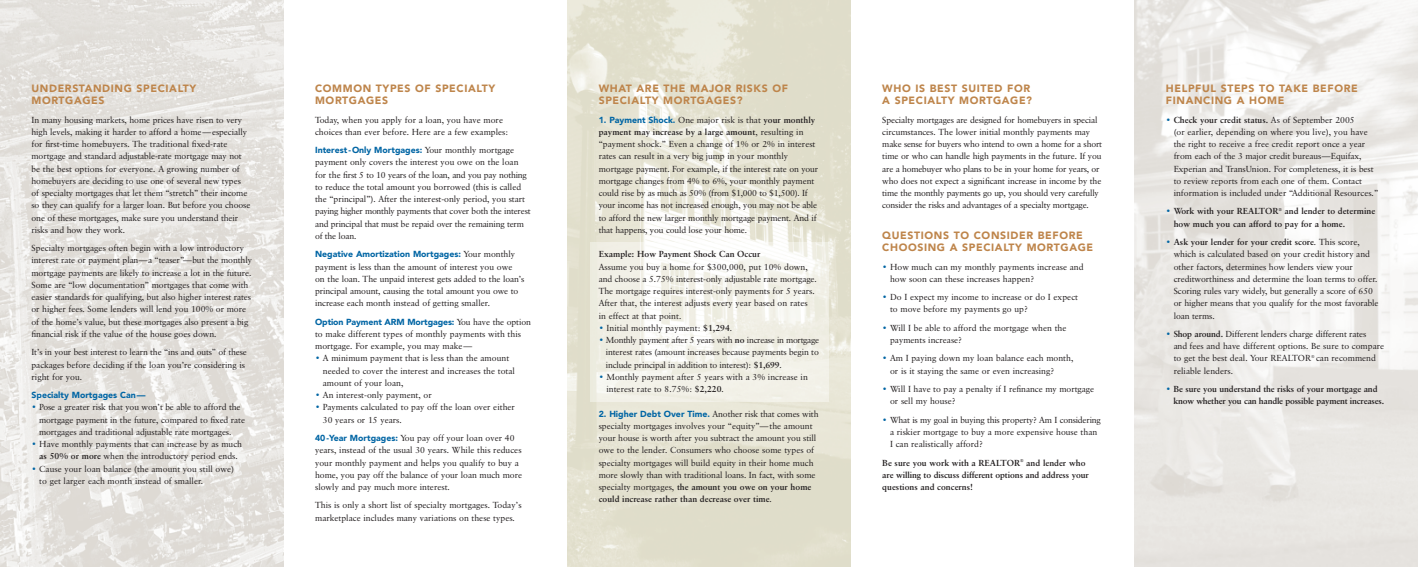
<style>
.page{position:relative;width:1418px;height:567px;background:#fff}
.page>*{position:absolute;margin:0;border:0;box-sizing:border-box;transform-origin:0 0}
.t1{font:900 10.5px/12.2px "Avenir";letter-spacing:.06em;color:#be854b}
.t2{font:8.75px/12.2px "Classical Garamond BT";letter-spacing:-.005em;color:#231f20}
.t3{font:700 8.75px/12.2px "Classical Garamond BT";letter-spacing:-.01em;color:#231f20}
.t4{font:8.75px/12.2px "Classical Garamond BT";letter-spacing:-.025em;color:#231f20}
.t5{font:900 8.75px "Avenir";color:#0065a4}
.s1{color:#0065a4}
.s2{font-weight:700}
.s3{font-family:"Classical Garamond BT";font-weight:400;color:#231f20}
.s4{font-family:"Avenir";font-weight:900;color:#0065a4}
.s5{font-weight:400;color:#0065a4}
</style>
<div class="page">
<img style="left:567px;top:0;width:283px;height:567px">
<img style="left:590px;top:243px;width:239px;height:159px">
<img style="left:1134px;top:0;width:283px;height:567px">
<img style="left:0;top:0;width:284px;height:567px">
<p class="t1" style="left:32px;top:83px;width:166px">UNDERSTANDING SPECIALTY<br>MORTGAGES</p>
<p class="t2" style="left:32px;top:114px;width:220px">In many housing markets, home prices have risen to very high levels, making it harder to afford a home—especially for first-time homebuyers. The traditional fixed-rate mortgage and standard adjustable-rate mortgage may not be the best options for everyone. A growing number of homebuyers are deciding to use one of several new types of specialty mortgages that let them “stretch” their income so they can qualify for a larger loan. But before you choose one of these mortgages, make sure you understand their risks and how they work.</p>
<p class="t2" style="left:31px;top:243px;width:222px">Specialty mortgages often begin with a low introductory interest rate or payment plan—a “teaser”—but the monthly mortgage payments are likely to increase a lot in the future.<br>Some are “low documentation” mortgages that come with easier standards for qualifying, but also higher interest rates or higher fees. Some lenders will lend you 100% or more of the home’s value, but these mortgages also present a big financial risk if the value of the house goes down.</p>
<p class="t2" style="left:31px;top:347px;width:217px">It’s in your best interest to learn the “ins and outs” of these packages before deciding if the loan you’re considering is right for you.</p>
<p class="t5" style="left:32px;top:392px;width:116px">Specialty Mortgages Can—</p>
<p class="t2" style="left:39px;top:402px;width:207px;text-indent:-8px"><span class="s1">•</span> Pose a greater risk that you won’t be able to afford the mortgage payment in the future, compared to fixed rate mortgages and traditional adjustable rate mortgages.</p>
<p class="t2" style="left:32px;top:439px;width:212px;text-align:center"><span class="s1">•</span> Have monthly payments that can increase by as much <span class="s2">as 50% or more</span> when the introductory period ends.</p>
<p class="t2" style="left:39px;top:463px;width:196px;text-indent:-8px"><span class="s1">•</span> Cause your loan balance (the amount you still owe) to get larger each month instead of smaller.</p>
<p class="t1" style="left:315px;top:83px;width:182px">COMMON TYPES OF SPECIALTY<br>MORTGAGES</p>
<p class="t2" style="left:315px;top:114px;width:195px">Today, when you apply for a loan, you have more choices than ever before. Here are a few examples:</p>
<p class="t5" style="left:315px;top:147px;width:201px">Interest-Only Mortgages: <span class="s3">Your monthly mortgage</span></p>
<p class="t4" style="left:315px;top:157px;width:217px">payment only covers the interest you owe on the loan for the first 5 to 10 years of the loan, and you pay nothing to reduce the total amount you borrowed (this is called the “principal”). After the interest-only period, you start paying higher monthly payments that cover both the interest and principal that must be repaid over the remaining term of the loan.</p>
<p class="t5" style="left:315px;top:251px;width:202px">Negative Amortization Mortgages: <span class="s3">Your monthly</span></p>
<p class="t2" style="left:315px;top:261px;width:211px">payment is less than the amount of interest you owe<br>on the loan. The unpaid interest gets added to the loan’s principal amount, causing the total amount you owe to increase each month instead of getting smaller.</p>
<p class="t5" style="left:315px;top:318px;width:217px">Option Payment ARM Mortgages: <span class="s3">You have the option</span></p>
<p class="t2" style="left:315px;top:328px;width:207px">to make different types of monthly payments with this mortgage. For example, you may make—</p>
<p class="t2" style="left:323px;top:353px;width:194px;text-indent:-8px"><span class="s1">•</span> A minimum payment that is less than the amount needed to cover the interest and increases the total amount of your loan,</p>
<p class="t2" style="left:315px;top:390px;width:118px"><span class="s1">•</span> An interest-only payment, or</p>
<p class="t2" style="left:323px;top:402px;width:194px;text-indent:-8px"><span class="s1">•</span> Payments calculated to pay off the loan over either<br>30 years or 15 years.</p>
<p class="t2" style="left:315px;top:433px;width:208px"><span class="s4">40-Year Mortgages:</span> You pay off your loan over 40 years, instead of the usual 30 years. While this reduces your monthly payment and helps you qualify to buy a home, you pay off the balance of your loan much more slowly and pay much more interest.</p>
<p class="t2" style="left:315px;top:500px;width:208px">This is only a short list of specialty mortgages. Today’s marketplace includes many variations on these types.</p>
<p class="t1" style="left:598px;top:83px;width:191px">WHAT ARE THE MAJOR RISKS OF<br>SPECIALTY MORTGAGES?</p>
<p class="t2" style="left:598px;top:114px;width:221px"><span class="s4">1. Payment Shock.</span> One major risk is that <span class="s2">your monthly payment may increase by a large amount</span>, resulting in “payment shock.” Even a change of 1% or 2% in interest rates can result in a very big jump in your monthly mortgage payment. For example, if the interest rate on your mortgage changes from 4% to 6%, your monthly payment could rise by as much as 50% (from $1,000 to $1,500). If your income has not increased enough, you may not be able to afford the new larger monthly mortgage payment. And if that happens, you could lose your home.</p>
<p class="t3" style="left:598px;top:249px;width:163px">Example: How Payment Shock Can Occur</p>
<p class="t2" style="left:598px;top:261px;width:220px">Assume you buy a home for $300,000, put 10% down, and choose a 5.75% interest-only adjustable rate mortgage.<br>The mortgage requires interest-only payments for 5 years.<br>After that, the interest adjusts every year based on rates in effect at that point.</p>
<p class="t2" style="left:598px;top:322px;width:135px"><span class="s1">•</span> Initial monthly payment: <span class="s2">$1,294</span>.</p>
<p class="t2" style="left:606px;top:335px;width:215px;text-align:justify;text-indent:-7px"><span class="s1">•</span> Monthly payment after 5 years with <span class="s2">no</span> increase in mortgage interest rates (amount increases because payments begin to include principal in addition to interest): <span class="s2">$1,699</span>.</p>
<p class="t2" style="left:606px;top:371px;width:203px;text-indent:-8px"><span class="s1">•</span> Monthly payment after 5 years with a 3% increase in interest rate to 8.75%: <span class="s2">$2,220</span>.</p>
<p class="t2" style="left:598px;top:408px;width:221px"><span class="s4">2. Higher Debt Over Time.</span> Another risk that comes with specialty mortgages involves your “equity”—the amount your house is worth after you subtract the amount you still owe to the lender. Consumers who choose some types of specialty mortgages will build equity in their home much more slowly than with traditional loans. In fact, with some specialty mortgages, <span class="s2">the amount you owe on your home could increase rather than decrease over time</span>.</p>
<p class="t1" style="left:882px;top:83px;width:151px">WHO IS BEST SUITED FOR<br>A SPECIALTY MORTGAGE?</p>
<p class="t2" style="left:882px;top:114px;width:221px">Specialty mortgages are designed for homebuyers in special circumstances. The lower initial monthly payments may make sense for buyers who intend to own a home for a short time or who can handle high payments in the future. If you are a homebuyer who plans to be in your home for years, or who does not expect a significant increase in income by the time the monthly payments go up, you should very carefully consider the risks and advantages of a specialty mortgage.</p>
<p class="t1" style="left:882px;top:230px;width:212px">QUESTIONS TO CONSIDER BEFORE<br>CHOOSING A SPECIALTY MORTGAGE</p>
<p class="t2" style="left:890px;top:261px;width:195px;text-indent:-8px"><span class="s1">•</span> How much can my monthly payments increase and how soon can these increases happen?</p>
<p class="t2" style="left:890px;top:292px;width:189px;text-indent:-8px"><span class="s1">•</span> Do I expect my income to increase or do I expect to move before my payments go up?</p>
<p class="t2" style="left:890px;top:322px;width:178px;text-indent:-8px"><span class="s1">•</span> Will I be able to afford the mortgage when the payments increase?</p>
<p class="t2" style="left:890px;top:353px;width:185px;text-indent:-8px"><span class="s1">•</span> Am I paying down my loan balance each month, or is it staying the same or even increasing?</p>
<p class="t2" style="left:890px;top:384px;width:206px;text-indent:-8px"><span class="s1">•</span> Will I have to pay a penalty if I refinance my mortgage or sell my house?</p>
<p class="t2" style="left:890px;top:414px;width:212px;text-indent:-8px"><span class="s1">•</span> What is my goal in buying this property? Am I considering a riskier mortgage to buy a more expensive house than<br>I can realistically afford?</p>
<p class="t3" style="left:882px;top:457px;width:208px">Be sure you work with a REALTOR<sup>®</sup> and lender who are willing to discuss different options and address your questions and concerns!</p>
<p class="t1" style="left:1166px;top:83px;width:193px">HELPFUL STEPS TO TAKE BEFORE<br>FINANCING A HOME</p>
<p class="t2" style="left:1173px;top:114px;width:206px;text-indent:-8px"><span class="s1">•</span> <span class="s2">Check your credit status.</span> As of September 2005<br>(or earlier, depending on where you live), you have the right to receive a free credit report once a year from each of the 3 major credit bureaus—Equifax, Experian and TransUnion. For completeness, it is best to review reports from each one of them. Contact information is included under “Additional Resources.”</p>
<p class="t3" style="left:1173px;top:206px;width:203px;text-indent:-8px"><span class="s5">•</span> Work with your REALTOR<sup>®</sup> and lender to determine how much you can afford to pay for a home.</p>
<p class="t2" style="left:1173px;top:237px;width:206px;text-indent:-8px"><span class="s1">•</span> <span class="s2">Ask your lender for your credit score</span>. This score, which is calculated based on your credit history and other factors, determines how lenders view your creditworthiness and determine the loan terms to offer.<br>Scoring rules vary widely, but generally a score of 650 or higher means that you qualify for the most favorable loan terms.</p>
<p class="t2" style="left:1173px;top:328px;width:212px;text-indent:-8px"><span class="s1">•</span> <span class="s2">Shop around.</span> Different lenders charge different rates<br>and fees and have different options. Be sure to compare to get the best deal. Your REALTOR<sup>®</sup> can recommend reliable lenders.</p>
<p class="t3" style="left:1173px;top:384px;width:212px;text-indent:-8px"><span class="s5">•</span> Be sure you understand the risks of your mortgage and know whether you can handle possible payment increases.</p>
</div>
